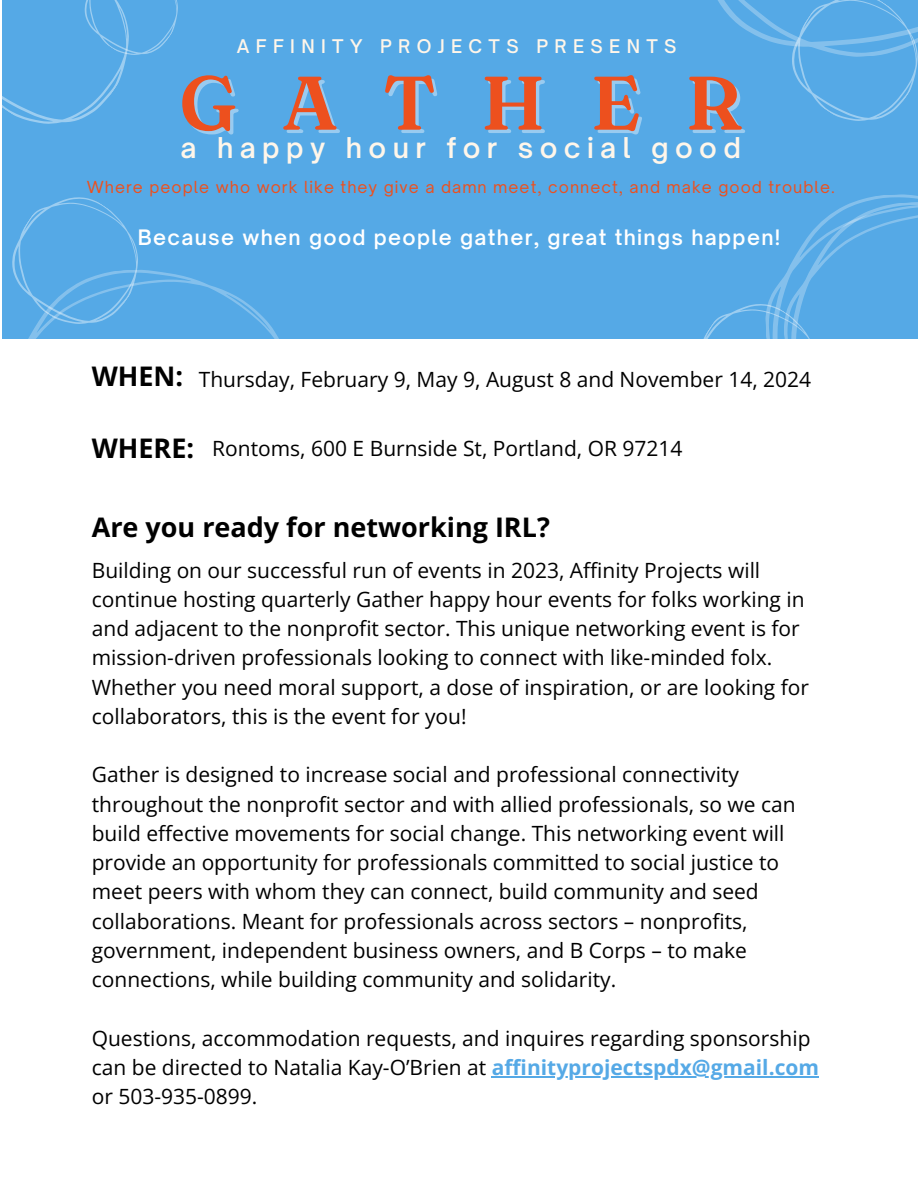
<style>
.page{position:relative;width:918px;height:1188px;background:#fff}
.page>*{position:absolute;margin:0;border:0;box-sizing:border-box;transform-origin:0 0}
.t1{font:600 75.75px "Fraunces 9 pt";letter-spacing:.59em;color:#ed501e}
.t2{font:600 27.45px "Open Sauce One";letter-spacing:.235em;color:#fff6ea}
.t3{font:700 27px "Open Sans";color:#000}
.t4{font:21px/29.2px "Open Sans";color:#000}
.t5{font:600 20.4px "Open Sauce One";letter-spacing:.065em;color:#fff}
.t6{font:500 18px "Open Sauce One";letter-spacing:.35em;color:#fff6ea}
.t7{font:15.9px "Open Sauce One";letter-spacing:.065em;color:#ed501e}
.s1{font-weight:700;color:#55a9e6}
</style>
<div class="page">
<div style="left:2px;top:0;width:916px;height:339px;background:#55a9e6"></div>
<svg style="left:12px;top:197px;width:126px;height:64px"></svg>
<svg style="left:12px;top:261px;width:267px;height:78px"></svg>
<svg style="left:703px;top:194px;width:215px;height:145px"></svg>
<svg style="left:2px;top:0;width:176px;height:124px"></svg>
<svg style="left:718px;top:0;width:200px;height:121px"></svg>
<hr style="left:492px;top:1076px;width:327px;height:1px;background:#55a9e6">
<p class="t6" style="left:237px;top:35px;width:441px">AFFINITY PROJECTS PRESENTS</p>
<p class="t1" style="left:179px;top:56px;width:565px">GATHER</p>
<p class="t2" style="left:181px;top:131px;width:562px">a happy hour for social good</p>
<p class="t7" style="left:87px;top:177px;width:750px">Where people who work like they give a damn meet, connect, and make good trouble.</p>
<p class="t5" style="left:138px;top:225px;width:644px">Because when good people gather, great things happen!</p>
<p class="t3" style="left:92px;top:357px;width:93px">WHEN:</p>
<p class="t4" style="left:199px;top:364px;width:614px">Thursday, February 9, May 9, August 8 and November 14, 2024</p>
<p class="t3" style="left:92px;top:430px;width:104px">WHERE:</p>
<p class="t4" style="left:212px;top:433px;width:472px">Rontoms, 600 E Burnside St, Portland, OR 97214</p>
<p class="t3" style="left:92px;top:509px;width:460px">Are you ready for networking IRL?</p>
<p class="t4" style="left:92px;top:555px;width:719px">Building on our successful run of events in 2023, Affinity Projects will continue hosting quarterly Gather happy hour events for folks working in and adjacent to the nonprofit sector. This unique networking event is for mission-driven professionals looking to connect with like-minded folx.<br>Whether you need moral support, a dose of inspiration, or are looking for collaborators, this is the event for you!</p>
<p class="t4" style="left:92px;top:760px;width:705px">Gather is designed to increase social and professional connectivity throughout the nonprofit sector and with allied professionals, so we can build effective movements for social change. This networking event will provide an opportunity for professionals committed to social justice to meet peers with whom they can connect, build community and seed collaborations. Meant for professionals across sectors – nonprofits, government, independent business owners, and B Corps – to make connections, while building community and solidarity.</p>
<p class="t4" style="left:92px;top:1023px;width:729px">Questions, accommodation requests, and inquires regarding sponsorship can be directed to Natalia Kay-O’Brien at <span class="s1">affinityprojectspdx@gmail.com </span>or 503-935-0899.</p>
</div>
